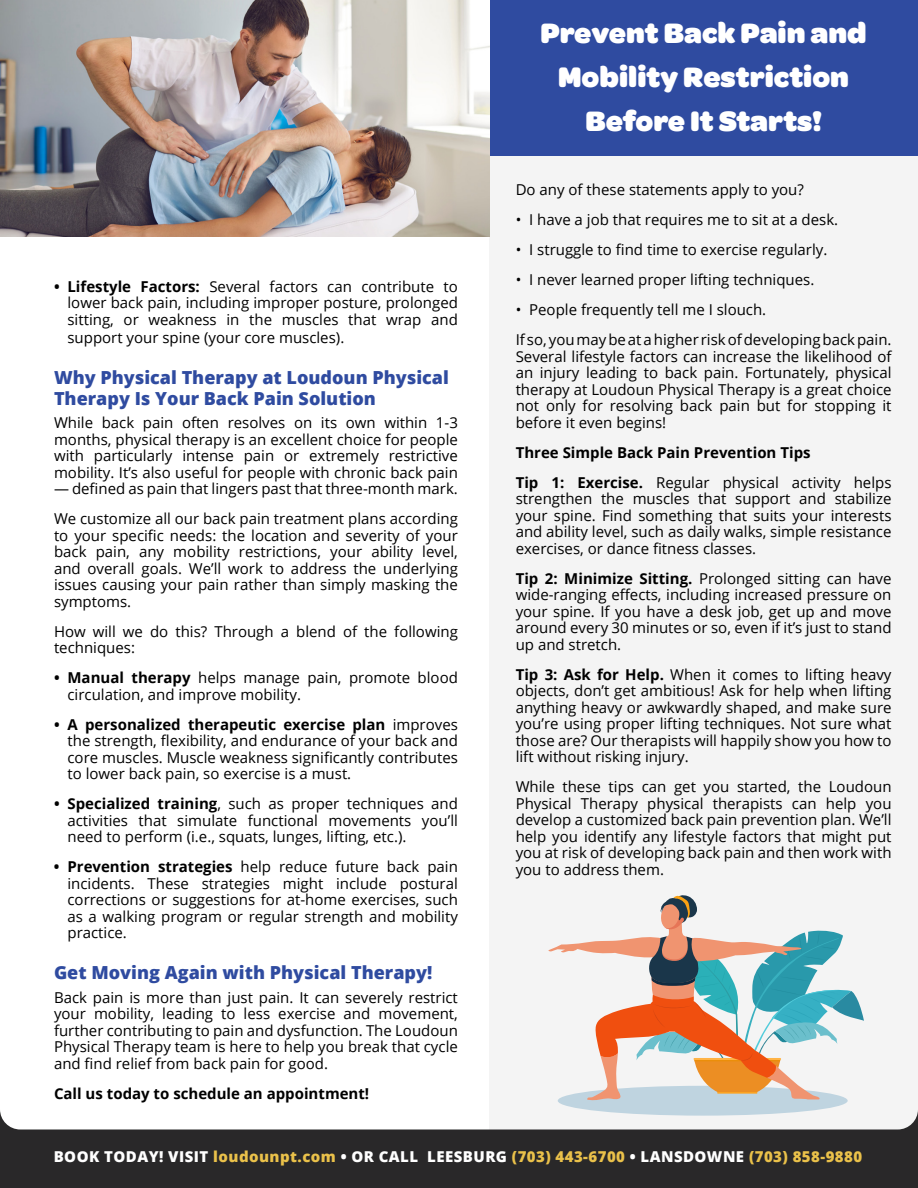
<style>
.page{position:relative;width:918px;height:1188px;background:#fff}
.page>*{position:absolute;margin:0;border:0;box-sizing:border-box;transform-origin:0 0}
.t1{font:900 30px/44.4px "Omnes Cyrillic";color:#fff;text-align:center}
.t2{font:800 18px/21px "Open Sans";color:#2f4ba0}
.t3{font:15px/16.5px "Open Sans";color:#000;text-align:justify}
.t4{font:700 15px/30px "Open Sans";color:#000}
.t5{font:800 15px "Open Sans";letter-spacing:.03em;color:#fff}
.s1{font-weight:700}
.s2{font-weight:400}
.s3{color:#eac14a}
</style>
<div class="page">
<div style="left:0;top:1101px;width:918px;height:87px;background:#292829"></div>
<div style="left:0;top:1068px;width:918px;height:61px;background:#fff;border-radius:20px"></div>
<div style="left:489px;top:104px;width:429px;height:1028px;background:#f4f4f4"></div>
<div style="left:489px;top:0;width:429px;height:156px;background:#2f4ba0"></div>
<img style="left:0;top:0;width:489px;height:237px">
<div style="left:558px;top:1086px;width:290px;height:30px;background:#bfd4e0;border-radius:50%"></div>
<svg style="left:548px;top:895px;width:316px;height:206px"></svg>
<p class="t3" style="left:68px;top:278px;width:392px;text-indent:-14px"><span class="s1">• Lifestyle Factors:</span> Several factors can contribute to lower back pain, including improper posture, prolonged sitting, or weakness in the muscles that wrap and</p>
<p class="t3" style="left:68px;top:329px;width:278px">support your spine (your core muscles).</p>
<p class="t2" style="left:54px;top:366px;width:397px">Why Physical Therapy at Loudoun Physical<br>Therapy Is Your Back Pain Solution</p>
<p class="t3" style="left:54px;top:414px;width:405px">While back pain often resolves on its own within 1-3 months, physical therapy is an excellent choice for people with particularly intense pain or extremely restrictive mobility. It’s also useful for people with chronic back pain</p>
<p class="t3" style="left:54px;top:473px;width:405px;line-height:30px">— defined as pain that lingers past that three-month mark.<br>We customize all our back pain treatment plans according</p>
<p class="t3" style="left:54px;top:527px;width:405px">to your specific needs: the location and severity of your back pain, any mobility restrictions, your ability level, and overall goals. We’ll work to address the underlying issues causing your pain rather than simply masking the symptoms.</p>
<p class="t3" style="left:54px;top:623px;width:405px">How will we do this? Through a blend of the following techniques:</p>
<p class="t3" style="left:68px;top:669px;width:392px;text-indent:-14px"><span class="s1">• Manual therapy</span> helps manage pain, promote blood circulation, and improve mobility.</p>
<p class="t3" style="left:68px;top:716px;width:392px;text-indent:-14px"><span class="s1">• A personalized therapeutic exercise plan</span> improves the strength, flexibility, and endurance of your back and core muscles. Muscle weakness significantly contributes to lower back pain, so exercise is a must.</p>
<p class="t3" style="left:67px;top:795px;width:392px;text-indent:-13px"><span class="s1">• Specialized training</span>, such as proper techniques and activities that simulate functional movements you’ll need to perform (i.e., squats, lunges, lifting, etc.).</p>
<p class="t3" style="left:67px;top:858px;width:392px;text-indent:-14px"><span class="s1">• Prevention strategies</span> help reduce future back pain incidents. These strategies might include postural corrections or suggestions for at-home exercises, such as a walking program or regular strength and mobility practice.</p>
<p class="t2" style="left:54px;top:961px;width:380px">Get Moving Again with Physical Therapy!</p>
<p class="t3" style="left:54px;top:989px;width:405px">Back pain is more than just pain. It can severely restrict your mobility, leading to less exercise and movement, further contributing to pain and dysfunction. The Loudoun Physical Therapy team is here to help you break that cycle and find relief from back pain for good.</p>
<p class="t4" style="left:54px;top:1078px;width:317px">Call us today to schedule an appointment!</p>
<h1 class="t1" style="left:541px;top:10px;width:328px">Prevent Back Pain and<br>Mobility Restriction<br>Before It Starts!</h1>
<p class="t3" style="left:516px;top:181px;width:290px">Do any of these statements apply to you?</p>
<p class="t3" style="left:516px;top:211px;width:324px">• I have a job that requires me to sit at a desk.</p>
<p class="t3" style="left:516px;top:241px;width:313px">• I struggle to find time to exercise regularly.</p>
<p class="t3" style="left:516px;top:271px;width:300px">• I never learned proper lifting techniques.</p>
<p class="t3" style="left:516px;top:294px;width:377px;line-height:30px">• People frequently tell me I slouch.<br>If so, you may be at a higher risk of developing back pain.</p>
<p class="t3" style="left:516px;top:347px;width:377px">Several lifestyle factors can increase the likelihood of an injury leading to back pain. Fortunately, physical therapy at Loudoun Physical Therapy is a great choice not only for resolving back pain but for stopping it before it even begins!</p>
<p class="t4" style="left:516px;top:437px;width:377px">Three Simple Back Pain Prevention Tips<br>Tip 1: Exercise. <span class="s2">Regular physical activity helps</span></p>
<p class="t3" style="left:516px;top:490px;width:377px">strengthen the muscles that support and stabilize your spine. Find something that suits your interests and ability level, such as daily walks, simple resistance exercises, or dance fitness classes.</p>
<p class="t3" style="left:516px;top:569px;width:377px"><span class="s1">Tip 2: Minimize Sitting.</span> Prolonged sitting can have wide-ranging effects, including increased pressure on your spine. If you have a desk job, get up and move around every 30 minutes or so, even if it’s just to stand up and stretch.</p>
<p class="t3" style="left:516px;top:665px;width:377px"><span class="s1">Tip 3: Ask for Help.</span> When it comes to lifting heavy objects, don’t get ambitious! Ask for help when lifting anything heavy or awkwardly shaped, and make sure you’re using proper lifting techniques. Not sure what those are? Our therapists will happily show you how to lift without risking injury.</p>
<p class="t3" style="left:516px;top:778px;width:377px">While these tips can get you started, the Loudoun Physical Therapy physical therapists can help you develop a customized back pain prevention plan. We’ll help you identify any lifestyle factors that might put you at risk of developing back pain and then work with you to address them.</p>
<p class="t5" style="left:54px;top:1145px;width:810px">BOOK TODAY! VISIT <span class="s3">loudounpt.com</span> • OR CALL LEESBURG <span class="s3">(703) 443-6700</span> • LANSDOWNE <span class="s3">(703) 858-9880</span></p>
</div>
